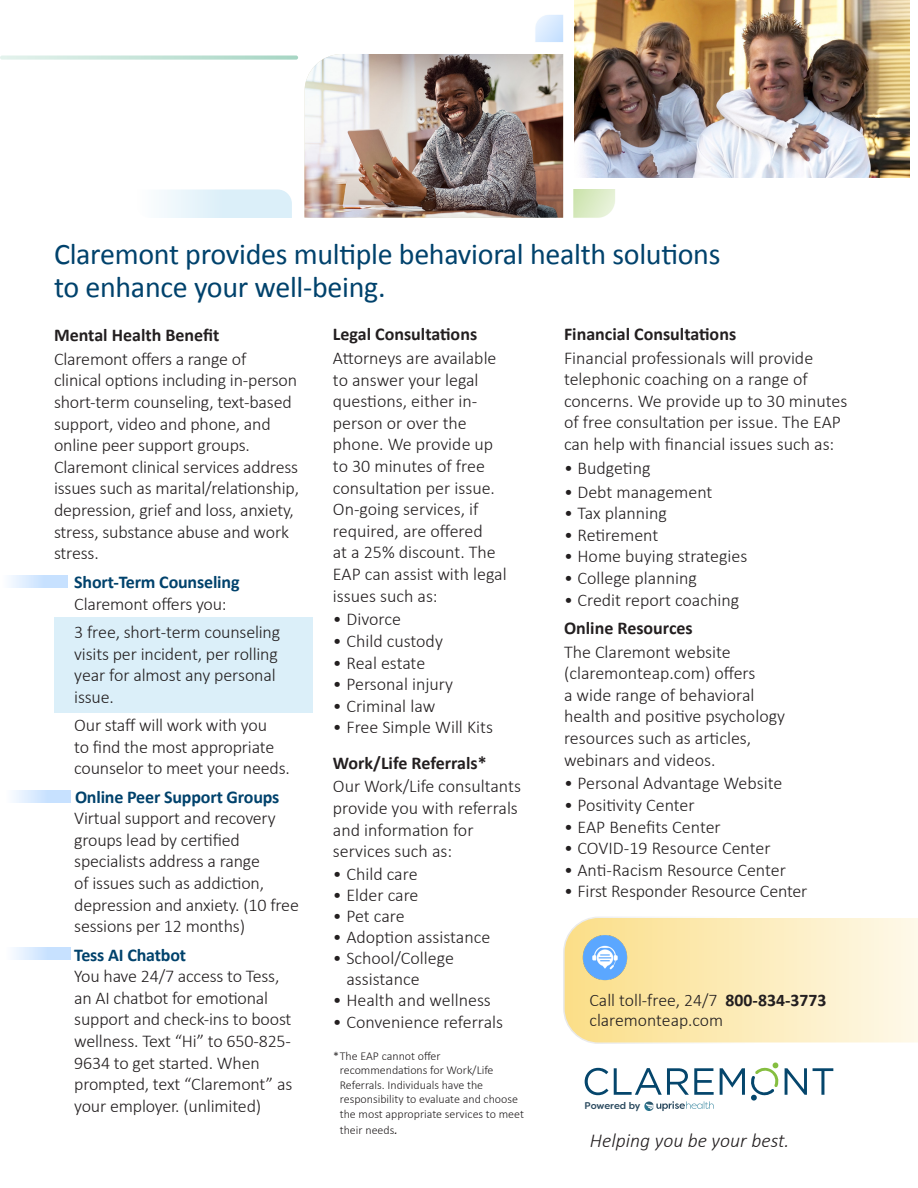
<style>
.page{position:relative;width:918px;height:1188px;background:#fff}
.page>*{position:absolute;margin:0;border:0;box-sizing:border-box;transform-origin:0 0}
.t1{font:30px/33px "Calibri";letter-spacing:-.01em;color:#00426c}
.t2{font:italic 300 19.8px "Calibri";color:#231f20}
.t3{font:300 18px/21.6px "Calibri";letter-spacing:-.01em;color:#231f20}
.t4{font:700 18px/21.6px "Calibri";letter-spacing:-.01em;color:#00426c}
.t5{font:700 18px "Calibri";color:#231f20}
.t6{font:300 17.7px/20px "Calibri";color:#231f20}
.t7{font:300 12px/14.4px "Calibri";color:#231f20}
.t8{font:500 9.75px "Filson Soft";letter-spacing:-.015em;color:#2a495e}
.s1{font-weight:700}
.s2{font-weight:300;color:#231f20}
.s3{font-weight:700;color:#00426c}
.s4{font-weight:400;font-style:italic;font-size:13.5px}
</style>
<div class="page">
<div style="left:54px;top:618px;width:258px;height:95px;background:#dbeff9"></div>
<svg style="left:585px;top:1068px;width:129px;height:27px"></svg>
<svg style="left:813px;top:1068px;width:20px;height:27px"></svg>
<svg style="left:720px;top:1063px;width:87px;height:38px"></svg>
<svg style="left:644px;top:1101px;width:70px;height:10px"></svg>
<svg style="left:563px;top:917px;width:355px;height:127px;background:#fcecbd"></svg>
<img style="left:580px;top:932px;width:50px;height:52px">
<img style="left:573px;top:189px;width:42px;height:29px">
<img style="left:305px;top:54px;width:258px;height:164px">
<img style="left:535px;top:15px;width:29px;height:27px">
<img style="left:574px;top:0;width:336px;height:177px">
<svg style="left:0;top:56px;width:298px;height:4px"></svg>
<svg style="left:161px;top:190px;width:131px;height:28px;background:#e1f1f9"></svg>
<svg style="left:10px;top:575px;width:58px;height:13px"></svg>
<svg style="left:13px;top:790px;width:58px;height:13px"></svg>
<svg style="left:13px;top:948px;width:58px;height:12px"></svg>
<p class="t1" style="left:54px;top:236px;width:668px">Claremont provides multiple behavioral health solutions to enhance your well-being.</p>
<p class="t3" style="left:54px;top:323px;width:194px;line-height:23.7px"><span class="s1">Mental Health Benefit<br></span>Claremont offers a range of</p>
<p class="t3" style="left:54px;top:369px;width:247px">clinical options including in-person short-term counseling, text-based support, video and phone, and online peer support groups.<br>Claremont clinical services address issues such as marital/relationship, depression, grief and loss, anxiety, stress, substance abuse and work stress.</p>
<p class="t4" style="left:74px;top:570px;width:167px">Short-Term Counseling<br><span class="s2">Claremont offers you:</span></p>
<p class="t3" style="left:74px;top:621px;width:208px">3 free, short-term counseling visits per incident, per rolling year for almost any personal issue.</p>
<p class="t3" style="left:74px;top:714px;width:217px">Our staff will work with you<br>to find the most appropriate counselor to meet your needs.</p>
<p class="t3" style="left:74px;top:786px;width:226px"><span class="s3">Online Peer Support Groups<br></span>Virtual support and recovery groups lead by certified specialists address a range<br>of issues such as addiction, depression and anxiety. (10 free sessions per 12 months)</p>
<p class="t3" style="left:74px;top:944px;width:220px"><span class="s3">Tess AI Chatbot<br></span>You have 24/7 access to Tess, an AI chatbot for emotional support and check-ins to boost wellness. Text “Hi” to 650-825-<br>9634 to get started. When prompted, text “Claremont” as your employer. (unlimited)</p>
<p class="t3" style="left:333px;top:322px;width:165px;line-height:23.7px"><span class="s1">Legal Consultations<br></span>Attorneys are available</p>
<p class="t3" style="left:333px;top:369px;width:175px">to answer your legal questions, either in&shy;person or over the phone. We provide up to 30 minutes of free consultation per issue.<br>On-going services, if required, are offered<br>at a 25% discount. The<br>EAP can assist with legal issues such as:</p>
<p class="t3" style="left:333px;top:608px;width:70px">• Divorce</p>
<p class="t3" style="left:333px;top:630px;width:112px">• Child custody</p>
<p class="t3" style="left:333px;top:652px;width:94px">• Real estate</p>
<p class="t3" style="left:333px;top:673px;width:122px">• Personal injury</p>
<p class="t3" style="left:333px;top:695px;width:104px">• Criminal law</p>
<p class="t3" style="left:333px;top:710px;width:162px;line-height:35.1px">• Free Simple Will Kits<br><span class="s1">Work/Life Referrals*</span></p>
<p class="t3" style="left:333px;top:775px;width:190px">Our Work/Life consultants provide you with referrals and information for services such as:</p>
<p class="t3" style="left:333px;top:863px;width:86px">• Child care</p>
<p class="t3" style="left:333px;top:884px;width:87px">• Elder care</p>
<p class="t3" style="left:333px;top:905px;width:73px">• Pet care</p>
<p class="t3" style="left:333px;top:926px;width:159px">• Adoption assistance</p>
<p class="t3" style="left:346px;top:948px;width:109px;line-height:21px;text-indent:-14px">• School/College assistance</p>
<p class="t3" style="left:333px;top:989px;width:160px">• Health and wellness</p>
<p class="t3" style="left:333px;top:1011px;width:172px">• Convenience referrals</p>
<p class="t7" style="left:340px;top:1049px;width:186px;text-indent:-7px">*The EAP cannot offer recommendations for Work/Life<br>Referrals. Individuals have the responsibility to evaluate and choose the most appropriate services to meet</p>
<p class="t7" style="left:340px;top:1123px;width:59px">their needs<span class="s4">.</span></p>
<p class="t5" style="left:564px;top:323px;width:174px">Financial Consultations</p>
<p class="t3" style="left:564px;top:347px;width:285px">Financial professionals will provide telephonic coaching on a range of concerns. We provide up to 30 minutes of free consultation per issue. The EAP can help with financial issues such as:</p>
<p class="t3" style="left:564px;top:457px;width:88px">• Budgeting</p>
<p class="t3" style="left:564px;top:481px;width:150px">• Debt management</p>
<p class="t3" style="left:564px;top:502px;width:104px">• Tax planning</p>
<p class="t3" style="left:564px;top:524px;width:96px">• Retirement</p>
<p class="t3" style="left:564px;top:545px;width:185px">• Home buying strategies</p>
<p class="t3" style="left:564px;top:567px;width:134px">• College planning</p>
<p class="t3" style="left:564px;top:589px;width:177px">• Credit report coaching</p>
<p class="t5" style="left:564px;top:617px;width:130px">Online Resources</p>
<p class="t3" style="left:564px;top:641px;width:223px">The Claremont website (claremonteap.com) offers<br>a wide range of behavioral health and positive psychology resources such as articles, webinars and videos.</p>
<p class="t3" style="left:564px;top:773px;width:220px">• Personal Advantage Website</p>
<p class="t3" style="left:564px;top:794px;width:132px">• Positivity Center</p>
<p class="t3" style="left:564px;top:816px;width:158px">• EAP Benefits Center</p>
<p class="t3" style="left:564px;top:837px;width:208px">• COVID-19 Resource Center</p>
<p class="t3" style="left:564px;top:859px;width:223px">• Anti-Racism Resource Center</p>
<p class="t3" style="left:564px;top:881px;width:245px">• First Responder Resource Center</p>
<p class="t6" style="left:590px;top:990px;width:238px">Call toll-free, 24/7 <span class="s1">800-834-3773 </span>claremonteap.com</p>
<p class="t8" style="left:585px;top:1099px;width:57px">Powered by</p>
<p class="t2" style="left:590px;top:1129px;width:201px">Helping you be your best.</p>
</div>
